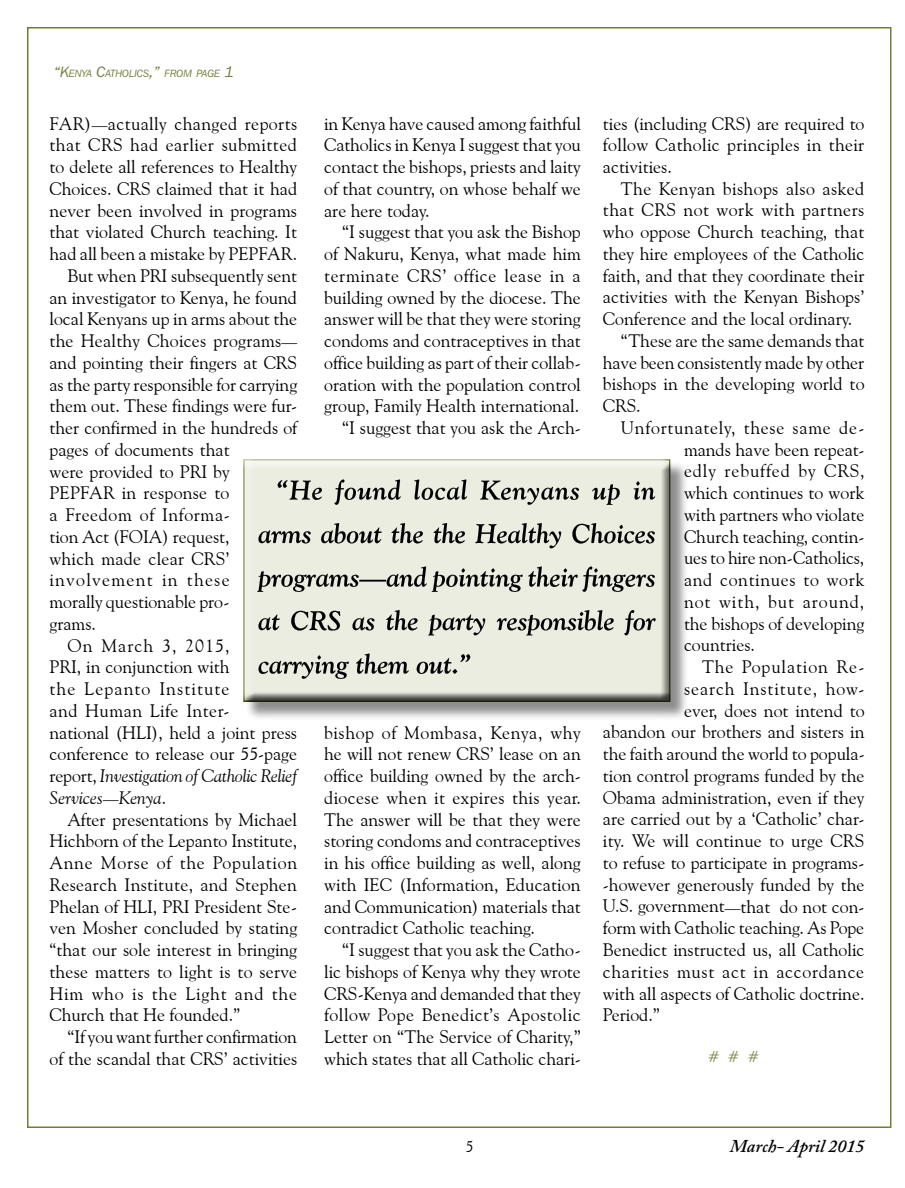
<style>
.page{position:relative;width:905px;height:1188px;background:#fff}
.page>*{position:absolute;margin:0;border:0;box-sizing:border-box;transform-origin:0 0}
.t1{font:18px/21.8px "Goudy Old Style BT";color:#000;text-align:justify}
.t2{font:18px "Goudy Old Style BT";letter-spacing:.025em;color:#000}
.t3{font:18px "Goudy Old Style BT";letter-spacing:.035em;color:#000}
.t4{font:18px "Goudy Old Style BT";letter-spacing:.05em;color:#000}
.t5{font:italic 18px "Goudy Old Style BT";letter-spacing:-.01em;color:#000}
.t6{font:18px "Goudy Old Style BT";letter-spacing:.04em;color:#000}
.t7{font:18px "Goudy Old Style BT";letter-spacing:.06em;color:#000}
.t8{font:18px "Goudy Old Style BT";letter-spacing:.02em;color:#000}
.t9{font:18px "Goudy Old Style BT";letter-spacing:.045em;color:#000}
.t10{font:18px "Goudy Old Style BT";letter-spacing:.07em;color:#000}
.t11{font:18px "Goudy Old Style BT";letter-spacing:.03em;color:#000}
.t12{font:18px "Goudy Old Style BT";letter-spacing:.055em;color:#000}
.t13{font:italic 600 18px "Adobe Caslon Pro";color:#000}
.t14{font:15.75px "Goudy Old Style BT";color:#767c38}
.t15{font:15.75px "Goudy Old Style BT";color:#000}
.t16{font:italic 10.5px "Franklin Gothic IT Cby BT";color:#767c38}
.s1{font-size:15px}
.s2{font-size:15.75px}
.s3{font-style:normal}
</style>
<div class="page">
<div style="left:246px;top:462px;width:442px;height:259px;background:#000;opacity:.45"></div>
<div style="left:237px;top:452px;width:444px;height:252px;background:#000;opacity:.75"></div>
<p class="t16" style="left:54px;top:66px;width:181px"><span class="s1">“K</span>ENYA <span class="s1">C</span>ATHOLICS<span class="s1">,”</span> FROM PAGE <span class="s1">1</span></p>
<p class="t8" style="left:50px;top:112px;width:249px">FAR)<span class="s2">—</span>actually changed reports</p>
<p class="t2" style="left:49px;top:134px;width:249px">that CRS had earlier submitted</p>
<p class="t1" style="left:49px;top:156px;width:249px">to delete all references to Healthy</p>
<p class="t1" style="left:49px;top:178px;width:249px">Choices. CRS claimed that it had</p>
<p class="t1" style="left:49px;top:199px;width:249px">never been involved in programs</p>
<p class="t1" style="left:49px;top:221px;width:249px">that violated Church teaching. It</p>
<p class="t1" style="left:49px;top:243px;width:249px">had all been a mistake by PEPFAR.</p>
<p class="t1" style="left:67px;top:265px;width:231px">But when PRI subsequently sent</p>
<p class="t1" style="left:49px;top:286px;width:249px">an investigator to Kenya, he found</p>
<p class="t1" style="left:49px;top:308px;width:249px">local Kenyans up in arms about the</p>
<p class="t1" style="left:49px;top:330px;width:249px">the Healthy Choices programs<span class="s2">—</span></p>
<p class="t1" style="left:50px;top:352px;width:249px">and pointing their fingers at CRS</p>
<p class="t1" style="left:50px;top:373px;width:249px">as the party responsible for carrying</p>
<p class="t1" style="left:50px;top:395px;width:249px">them out. These findings were fur-</p>
<p class="t1" style="left:50px;top:417px;width:249px">ther confirmed in the hundreds of</p>
<p class="t1" style="left:50px;top:439px;width:182px">pages of documents that</p>
<p class="t1" style="left:50px;top:460px;width:182px">were provided to PRI by</p>
<p class="t1" style="left:50px;top:482px;width:181px">PEPFAR in response to</p>
<p class="t3" style="left:50px;top:504px;width:182px">a Freedom of Informa-</p>
<p class="t1" style="left:50px;top:526px;width:182px">tion Act (FOIA) request,</p>
<p class="t1" style="left:50px;top:547px;width:181px">which made clear CRS’</p>
<p class="t10" style="left:50px;top:569px;width:182px">involvement in these</p>
<p class="t1" style="left:50px;top:591px;width:181px">morally questionable pro-</p>
<p class="t1" style="left:50px;top:613px;width:48px">grams.</p>
<p class="t7" style="left:68px;top:634px;width:164px">On March 3, 2015,</p>
<p class="t1" style="left:50px;top:656px;width:182px">PRI, in conjunction with</p>
<p class="t7" style="left:50px;top:678px;width:182px">the Lepanto Institute</p>
<p class="t11" style="left:50px;top:700px;width:181px">and Human Life Inter-</p>
<p class="t1" style="left:50px;top:721px;width:249px">national (HLI), held a joint press</p>
<p class="t1" style="left:50px;top:743px;width:249px">conference to release our 55-page</p>
<p class="t5" style="left:50px;top:765px;width:249px"><span class="s3">report,</span> Investigation of Catholic Relief</p>
<p class="t5" style="left:50px;top:787px;width:118px">Services<span class="s2">—</span>Kenya<span class="s3">.</span></p>
<p class="t1" style="left:68px;top:808px;width:231px">After presentations by Michael</p>
<p class="t1" style="left:50px;top:830px;width:249px">Hichborn of the Lepanto Institute,</p>
<p class="t6" style="left:50px;top:852px;width:249px">Anne Morse of the Population</p>
<p class="t1" style="left:50px;top:874px;width:249px">Research Institute, and Stephen</p>
<p class="t1" style="left:50px;top:895px;width:249px">Phelan of HLI, PRI President Ste-</p>
<p class="t1" style="left:50px;top:917px;width:249px">ven Mosher concluded by stating</p>
<p class="t1" style="left:50px;top:939px;width:249px">“that our sole interest in bringing</p>
<p class="t1" style="left:50px;top:961px;width:249px">these matters to light is to serve</p>
<p class="t9" style="left:50px;top:982px;width:249px">Him who is the Light and the</p>
<p class="t1" style="left:50px;top:1004px;width:192px">Church that He founded.”</p>
<p class="t1" style="left:68px;top:1026px;width:231px">“If you want further confirmation</p>
<p class="t1" style="left:50px;top:1048px;width:249px">of the scandal that CRS’ activities</p>
<p class="t1" style="left:324px;top:112px;width:258px">in Kenya have caused among faithful Catholics in Kenya I suggest that you contact the bishops, priests and laity of that country, on whose behalf we are here today.</p>
<p class="t1" style="left:324px;top:221px;width:258px;text-align:right">“I suggest that you ask the Bishop of Nakuru, Kenya, what made him terminate CRS’ office lease in a building owned by the diocese. The answer will be that they were storing condoms and contraceptives in that office building as part of their collab&shy;oration with the population control group, Family Health international. “I suggest that you ask the Arch-</p>
<p class="t1" style="left:324px;top:721px;width:258px">bishop of Mombasa, Kenya, why he will not renew CRS’ lease on an office building owned by the arch&shy;diocese when it expires this year.<br>The answer will be that they were storing condoms and contraceptives in his office building as well, along with IEC (Information, Education and Communication) materials that contradict Catholic teaching.</p>
<p class="t1" style="left:324px;top:939px;width:258px;text-indent:18px">“I suggest that you ask the Catho&shy;lic bishops of Kenya why they wrote CRS-Kenya and demanded that they follow Pope Benedict’s Apostolic Letter on “The Service of Charity,” which states that all Catholic chari-</p>
<p class="t1" style="left:603px;top:112px;width:263px">ties (including CRS) are required to follow Catholic principles in their activities.</p>
<p class="t2" style="left:621px;top:177px;width:245px">The Kenyan bishops also asked</p>
<p class="t2" style="left:603px;top:199px;width:263px">that CRS not work with partners</p>
<p class="t1" style="left:603px;top:221px;width:263px">who oppose Church teaching, that</p>
<p class="t1" style="left:603px;top:243px;width:263px">they hire employees of the Catholic</p>
<p class="t1" style="left:603px;top:264px;width:263px">faith, and that they coordinate their</p>
<p class="t1" style="left:603px;top:286px;width:263px">activities with the Kenyan Bishops’</p>
<p class="t1" style="left:603px;top:308px;width:251px">Conference and the local ordinary.</p>
<p class="t1" style="left:621px;top:330px;width:245px">“These are the same demands that</p>
<p class="t1" style="left:603px;top:351px;width:263px">have been consistently made by other</p>
<p class="t1" style="left:603px;top:373px;width:263px">bishops in the developing world to</p>
<p class="t1" style="left:603px;top:395px;width:39px">CRS.</p>
<p class="t6" style="left:621px;top:417px;width:245px">Unfortunately, these same de-</p>
<p class="t1" style="left:684px;top:438px;width:182px">mands have been repeat-</p>
<p class="t4" style="left:684px;top:460px;width:182px">edly rebuffed by CRS,</p>
<p class="t1" style="left:684px;top:482px;width:182px">which continues to work</p>
<p class="t1" style="left:684px;top:503px;width:182px">with partners who violate</p>
<p class="t1" style="left:684px;top:525px;width:182px">Church teaching, contin-</p>
<p class="t1" style="left:684px;top:547px;width:182px">ues to hire non-Catholics,</p>
<p class="t3" style="left:684px;top:569px;width:182px">and continues to work</p>
<p class="t12" style="left:684px;top:591px;width:182px">not with, but around,</p>
<p class="t1" style="left:684px;top:612px;width:182px">the bishops of developing</p>
<p class="t1" style="left:684px;top:634px;width:73px">countries.</p>
<p class="t4" style="left:702px;top:656px;width:164px">The Population Re-</p>
<p class="t4" style="left:684px;top:678px;width:182px">search Institute, how-</p>
<p class="t1" style="left:684px;top:699px;width:182px">ever, does not intend to</p>
<p class="t1" style="left:603px;top:721px;width:263px">abandon our brothers and sisters in</p>
<p class="t1" style="left:603px;top:743px;width:263px">the faith around the world to popula-</p>
<p class="t1" style="left:603px;top:764px;width:263px">tion control programs funded by the</p>
<p class="t1" style="left:603px;top:786px;width:263px">Obama administration, even if they</p>
<p class="t1" style="left:603px;top:808px;width:263px">are carried out by a ‘Catholic’ char-</p>
<p class="t1" style="left:603px;top:830px;width:263px">ity. We will continue to urge CRS</p>
<p class="t1" style="left:603px;top:851px;width:263px">to refuse to participate in programs-</p>
<p class="t1" style="left:603px;top:873px;width:263px">-however generously funded by the</p>
<p class="t1" style="left:603px;top:895px;width:263px">U.S. government<span class="s2">—</span>that do not con-</p>
<p class="t1" style="left:603px;top:917px;width:263px">form with Catholic teaching. As Pope</p>
<p class="t1" style="left:603px;top:939px;width:263px">Benedict instructed us, all Catholic</p>
<p class="t3" style="left:603px;top:961px;width:263px">charities must act in accordance</p>
<p class="t1" style="left:603px;top:982px;width:263px">with all aspects of Catholic doctrine.</p>
<p class="t1" style="left:603px;top:1004px;width:59px">Period.”</p>
<p class="t14" style="left:707px;top:1047px;width:53px"># # #</p>
<p class="t15" style="left:466px;top:1137px;width:9px">5</p>
<p class="t13" style="left:729px;top:1135px;width:136px">March- April 2015</p>
</div>
